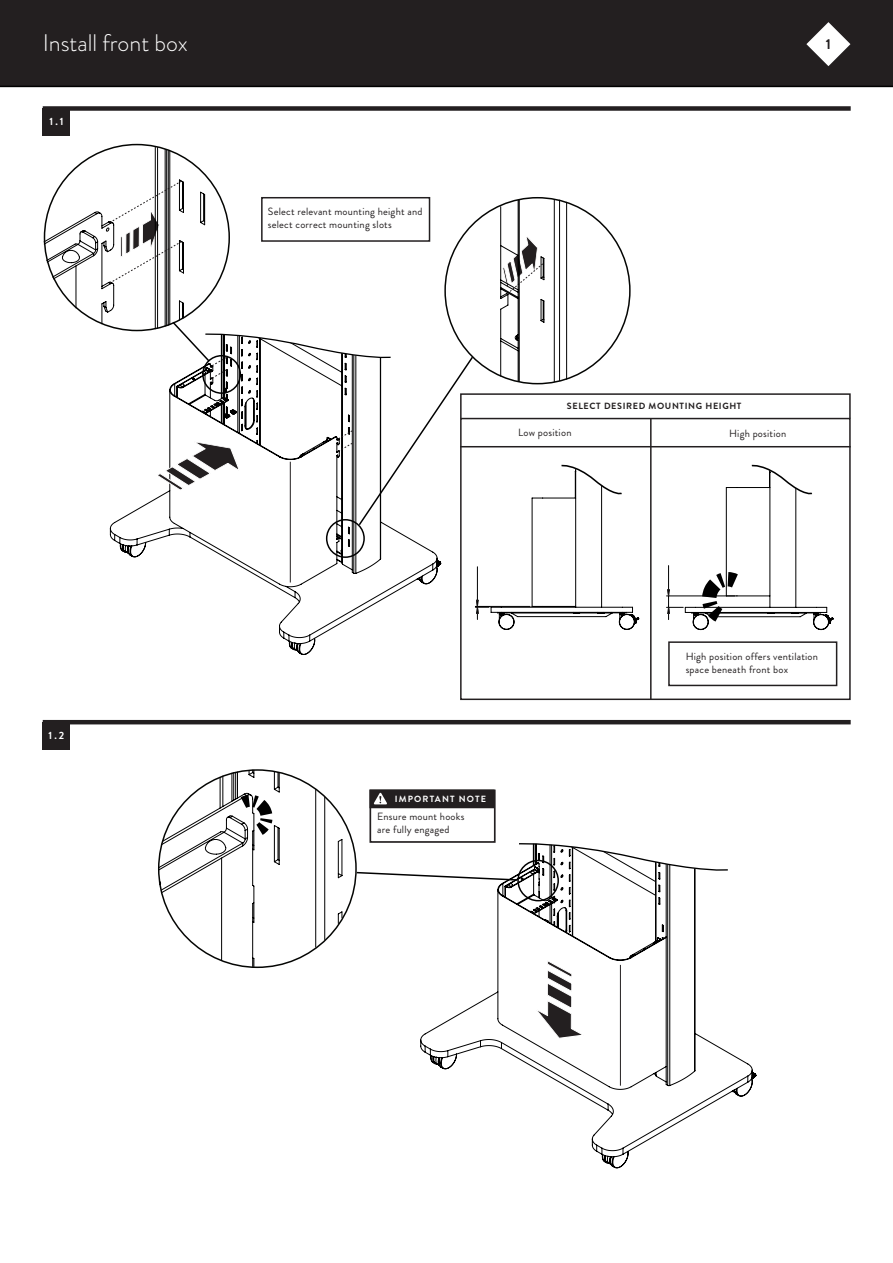
<style>
.page{position:relative;width:893px;height:1263px;background:#fff}
.page>*{position:absolute;margin:0;border:0;box-sizing:border-box;transform-origin:0 0}
.t1{font:300 24px "Brandon Grotesque";color:#fff}
.t2{font:700 14.4px "Brandon Grotesque";color:#231f20}
.t3{font:10.5px/12.6px "Brandon Grotesque";letter-spacing:.02em;color:#231f20}
.t4{font:700 10.5px "Brandon Grotesque";color:#fff}
.t5{font:700 9px "Brandon Grotesque";letter-spacing:.07em;color:#231f20}
.t6{font:700 9px "Brandon Grotesque";letter-spacing:.125em;color:#fff}
</style>
<div class="page">
<svg style="left:420px;top:881px;width:337px;height:288px"></svg>
<div style="left:43px;top:106px;width:808px;height:5px;background:#231f20"></div>
<div style="left:43px;top:108px;width:27px;height:28px;background:#231f20"></div>
<div style="left:0;top:0;width:893px;height:87px;background:#231f20"></div>
<svg style="left:806px;top:22px;width:44px;height:44px"></svg>
<hr style="left:43px;top:720px;width:808px;height:4px;background:#231f20">
<div style="left:43px;top:722px;width:27px;height:28px;background:#231f20"></div>
<div style="left:369px;top:789px;width:127px;height:54px;border:2px solid #231f20"></div>
<div style="left:370px;top:790px;width:124px;height:17px;background:#231f20"></div>
<div style="left:369px;top:789px;width:126px;height:19px;border:2px solid #231f20"></div>
<svg style="left:374px;top:792px;width:13px;height:12px"></svg>
<svg style="left:533px;top:959px;width:51px;height:94px"></svg>
<div style="left:517px;top:860px;width:42px;height:41px;border:2px solid #000;border-radius:50%"></div>
<svg style="left:355px;top:839px;width:373px;height:42px"></svg>
<svg style="left:43px;top:146px;width:597px;height:484px"></svg>
<svg style="left:666px;top:464px;width:168px;height:167px"></svg>
<div style="left:261px;top:197px;width:169px;height:45px;border:2px solid #231f20"></div>
<div style="left:668px;top:641px;width:169px;height:45px;border:2px solid #231f20"></div>
<div style="left:460px;top:418px;width:391px;height:282px;border:2px solid #231f20"></div>
<hr style="left:460px;top:446px;width:391px;height:1px;background:#231f20">
<svg style="left:158px;top:769px;width:185px;height:198px"></svg>
<hr style="left:620px;top:965px;width:1px;height:121px;background:#231f20">
<hr style="left:290px;top:462px;width:1px;height:120px;background:#231f20">
<hr style="left:650px;top:418px;width:2px;height:281px;background:#231f20">
<div style="left:460px;top:393px;width:391px;height:26px;border:2px solid #231f20"></div>
<h1 class="t1" style="left:43px;top:27px;width:147px">Install front box</h1>
<h2 class="t2" style="left:826px;top:34px;width:7px">1</h2>
<p class="t4" style="left:49px;top:114px;width:15px">1.1</p>
<p class="t4" style="left:49px;top:728px;width:17px">1.2</p>
<p class="t3" style="left:268px;top:206px;width:156px">Select relevant mounting height and select correct mounting slots</p>
<p class="t5" style="left:567px;top:399px;width:176px">SELECT DESIRED MOUNTING HEIGHT</p>
<p class="t3" style="left:518px;top:426px;width:55px">Low position</p>
<p class="t3" style="left:729px;top:427px;width:59px">High position</p>
<p class="t6" style="left:395px;top:792px;width:93px">IMPORTANT NOTE</p>
<p class="t3" style="left:377px;top:810px;width:89px">Ensure mount hooks are fully engaged</p>
<p class="t3" style="left:686px;top:650px;width:134px">High position offers ventilation space beneath front box</p>
</div>
